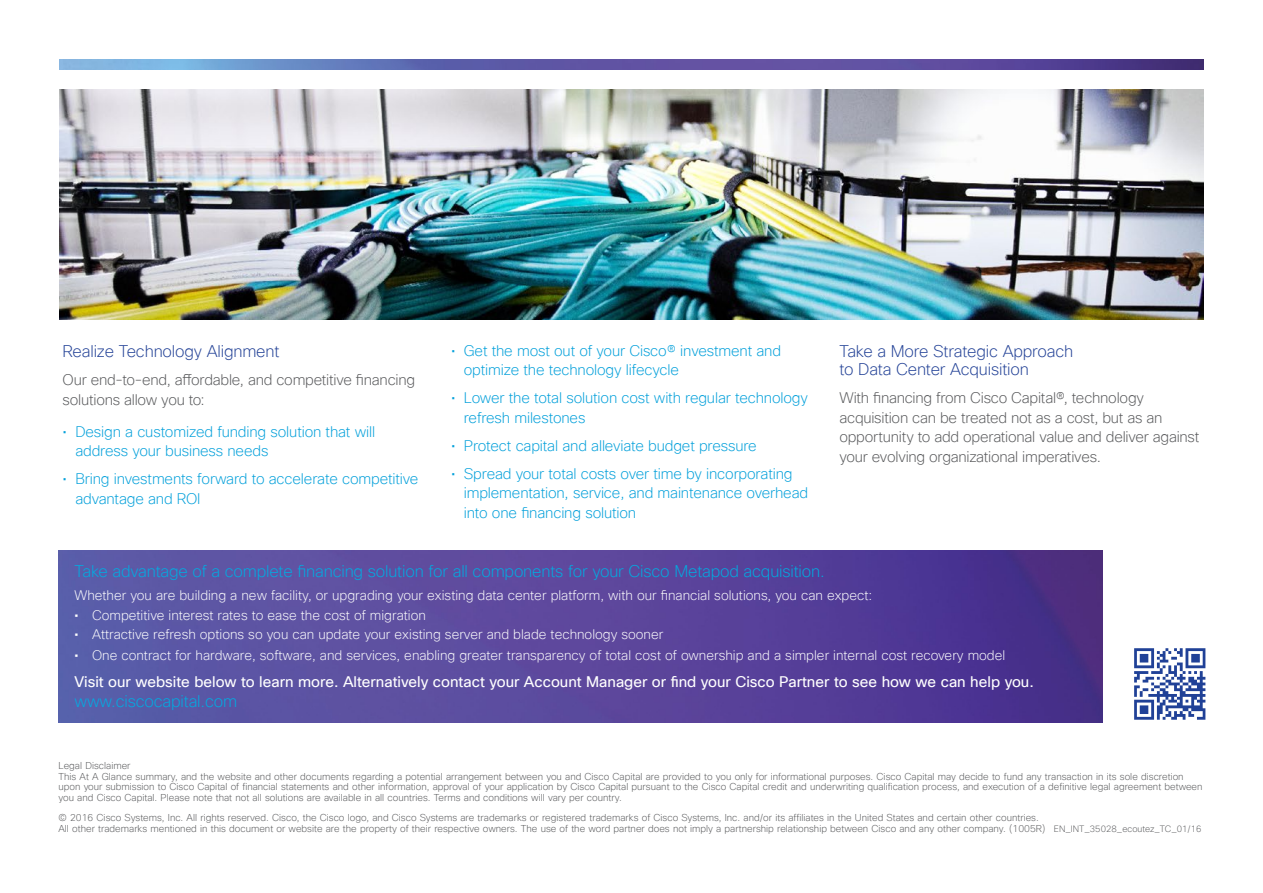
<style>
.page{position:relative;width:1263px;height:893px;background:#fff}
.page>*{position:absolute;margin:0;border:0;box-sizing:border-box;transform-origin:0 0}
.t1{font:200 16.5px "Cisco Sans TT";letter-spacing:-.01em;color:#00ade2}
.t2{font:200 16.5px/18px "Cisco Sans TT";letter-spacing:-.01em;color:#224196}
.t3{font:200 15px/19.5px "Cisco Sans TT";letter-spacing:-.01em;color:#009fda}
.t4{font:200 15px/19.5px "Cisco Sans TT";letter-spacing:-.015em;color:#57585a}
.t5{font:15px "Cisco Sans TT";color:#fff}
.t6{font:200 13.5px "Cisco Sans TT";color:#fff}
.t7{font:200 9.75px/10.5px "Cisco Sans TT";color:#57585a}
.t8{font:200 9px "Cisco Sans TT";color:#57585a}
.s1{font-weight:400}
</style>
<div class="page">
<img style="left:60px;top:90px;width:1143px;height:230px">
<img style="left:60px;top:60px;width:1143px;height:9px">
<svg style="left:1134px;top:648px;width:71px;height:72px"></svg>
<img style="left:59px;top:550px;width:1043px;height:173px">
<p class="t2" style="left:63px;top:342px;width:218px">Realize Technology Alignment</p>
<p class="t4" style="left:63px;top:370px;width:354px">Our end-to-end, affordable, and competitive financing solutions allow you to:</p>
<p class="t3" style="left:75px;top:422px;width:301px;text-indent:-13px">• Design a customized funding solution that will address your business needs</p>
<p class="t3" style="left:75px;top:469px;width:345px;text-indent:-13px">• Bring investments forward to accelerate competitive advantage and ROI</p>
<p class="t3" style="left:464px;top:341px;width:319px;text-indent:-13px">• Get the most out of your Cisco® investment and optimize the technology lifecycle</p>
<p class="t3" style="left:464px;top:388px;width:346px;text-indent:-13px">• Lower the total solution cost with regular technology refresh milestones</p>
<p class="t3" style="left:451px;top:436px;width:307px">• Protect capital and alleviate budget pressure</p>
<p class="t3" style="left:464px;top:464px;width:346px;text-indent:-13px">• Spread your total costs over time by incorporating implementation, service, and maintenance overhead into one financing solution</p>
<p class="t2" style="left:839px;top:342px;width:235px">Take a More Strategic Approach to Data Center Acquisition</p>
<p class="t4" style="left:839px;top:388px;width:361px">With financing from Cisco Capital®, technology acquisition can be treated not as a cost, but as an opportunity to add operational value and deliver against your evolving organizational imperatives.</p>
<p class="t1" style="left:75px;top:561px;width:752px">Take advantage of a complete financing solution for all components for your Cisco Metapod acquisition.</p>
<p class="t6" style="left:75px;top:587px;width:799px">Whether you are building a new facility, or upgrading your existing data center platform, with our financial solutions, you can expect:</p>
<p class="t6" style="left:75px;top:606px;width:353px"><span class="s1">•</span> Competitive interest rates to ease the cost of migration</p>
<p class="t6" style="left:75px;top:626px;width:590px"><span class="s1">•</span> Attractive refresh options so you can update your existing server and blade technology sooner</p>
<p class="t6" style="left:75px;top:646px;width:932px"><span class="s1">•</span> One contract for hardware, software, and services, enabling greater transparency of total cost of ownership and a simpler internal cost recovery model</p>
<p class="t5" style="left:75px;top:673px;width:961px">Visit our website below to learn more. Alternatively contact your Account Manager or find your Cisco Partner to see how we can help you.</p>
<p class="t1" style="left:75px;top:691px;width:164px">www.ciscocapital.com</p>
<p class="t7" style="left:58px;top:760px;width:74px">Legal Disclaimer</p>
<p class="t7" style="left:58px;top:771px;width:1145px">This At A Glance summary, and the website and other documents regarding a potential arrangement between you and Cisco Capital are provided to you only for informational purposes. Cisco Capital may decide to fund any transaction in its sole discretion upon your submission to Cisco Capital of financial statements and other information, approval of your application by Cisco Capital pursuant to the Cisco Capital credit and underwriting qualification process, and execution of a definitive legal agreement between you and Cisco Capital. Please note that not all solutions are available in all countries. Terms and conditions will vary per country.</p>
<p class="t7" style="left:58px;top:813px;width:988px">© 2016 Cisco Systems, Inc. All rights reserved. Cisco, the Cisco logo, and Cisco Systems are trademarks or registered trademarks of Cisco Systems, Inc. and/or its affiliates in the United States and certain other countries.<br>All other trademarks mentioned in this document or website are the property of their respective owners. The use of the word partner does not imply a partnership relationship between Cisco and any other company. (1005R)</p>
<p class="t8" style="left:1054px;top:823px;width:149px">EN_INT_35028_ecoutez_TC_01/16</p>
</div>
